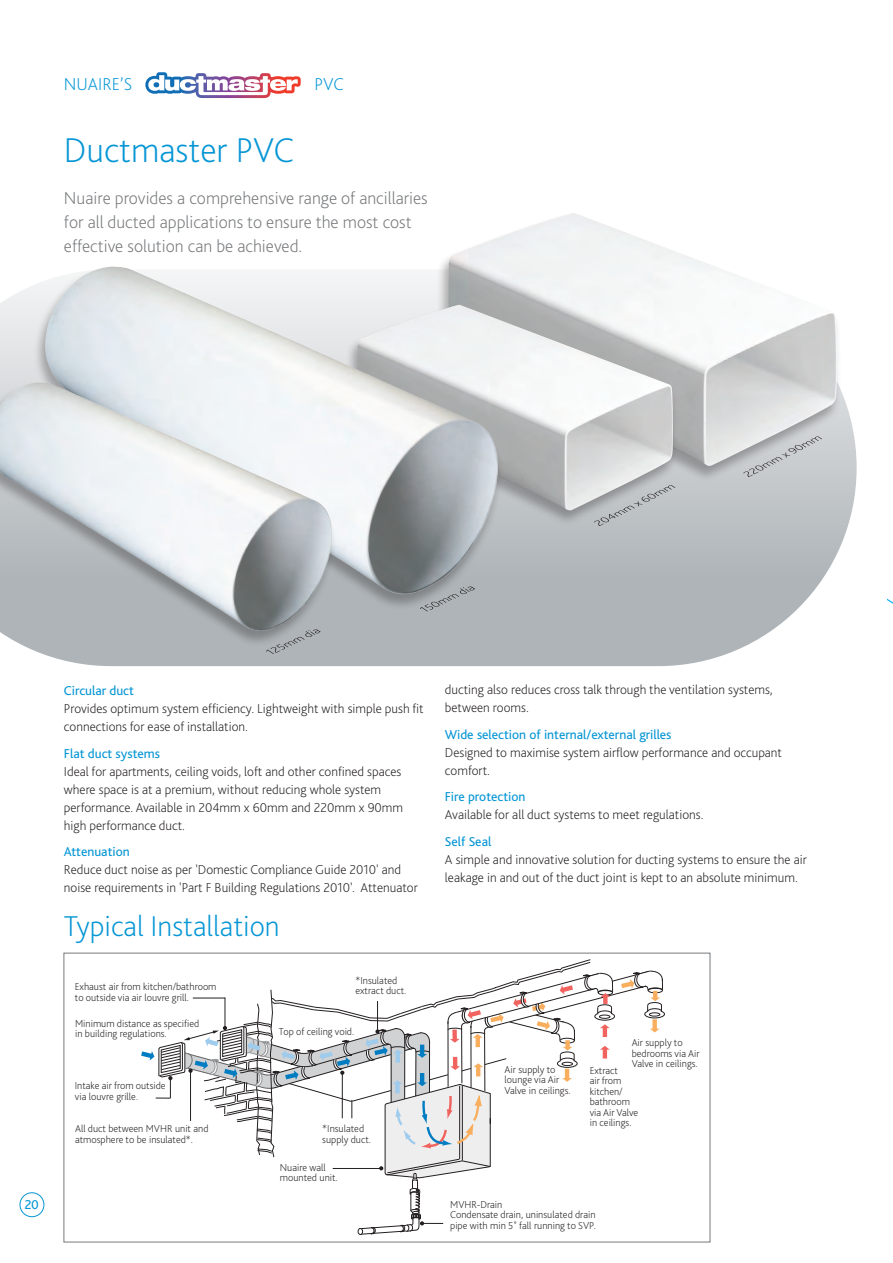
<style>
.page{position:relative;width:893px;height:1263px;background:#fff}
.page>*{position:absolute;margin:0;border:0;box-sizing:border-box;transform-origin:0 0}
.t1{font:200 36px "Bliss 2";color:#0696d5}
.t2{font:200 30px "Bliss 2";color:#0696d5}
.t3{font:200 18px/24px "Bliss 2";color:#76787b}
.t4{font:200 18px "Bliss 2";color:#0696d5}
.t5{font:200 13.5px/18px "Bliss 2";color:#231f20}
.t6{font:13.5px "Bliss";color:#0696d5}
.t7{font:200 10.5px/10.5px "Bliss 2";color:#231f20}
</style>
<div class="page">
<div style="left:20px;top:1192px;width:24px;height:25px;border:1px solid #0696d5;border-radius:50%"></div>
<svg style="left:145px;top:72px;width:156px;height:26px"></svg>
<svg style="left:0;top:286px;width:857px;height:380px;fill:#afb5b9"></svg>
<div style="left:436px;top:212px;width:405px;height:270px;background:#231f20;opacity:.33"></div>
<img style="left:448px;top:213px;width:389px;height:254px">
<div style="left:345px;top:304px;width:333px;height:222px;background:#231f20;opacity:.33"></div>
<img style="left:504px;top:305px;width:169px;height:207px">
<img style="left:41px;top:266px;width:463px;height:331px">
<div style="left:0;top:382px;width:337px;height:265px;background:#231f20;opacity:.33"></div>
<img style="left:0;top:382px;width:336px;height:251px">
<svg style="left:265px;top:627px;width:56px;height:28px"></svg>
<svg style="left:419px;top:584px;width:56px;height:28px"></svg>
<svg style="left:593px;top:484px;width:82px;height:42px"></svg>
<svg style="left:742px;top:435px;width:80px;height:42px"></svg>
<svg style="left:141px;top:959px;width:524px;height:276px"></svg>
<h3 class="t4" style="left:64px;top:73px;width:70px">NUAIRE’S</h3>
<h3 class="t4" style="left:315px;top:73px;width:31px">PVC</h3>
<h1 class="t1" style="left:64px;top:127px;width:232px">Ductmaster PVC</h1>
<h3 class="t3" style="left:64px;top:186px;width:365px">Nuaire provides a comprehensive range of ancillaries for all ducted applications to ensure the most cost effective solution can be achieved.</h3>
<p class="t6" style="left:25px;top:1197px;width:16px">20</p>
<p class="t6" style="left:64px;top:684px;width:71px">Circular duct</p>
<p class="t5" style="left:64px;top:699px;width:361px">Provides optimum system efficiency. Lightweight with simple push fit connections for ease of installation.</p>
<p class="t6" style="left:64px;top:746px;width:98px">Flat duct systems</p>
<p class="t5" style="left:64px;top:762px;width:341px">Ideal for apartments, ceiling voids, loft and other confined spaces where space is at a premium, without reducing whole system performance. Available in 204mm x 60mm and 220mm x 90mm high performance duct.</p>
<p class="t6" style="left:64px;top:845px;width:67px">Attenuation</p>
<p class="t5" style="left:64px;top:860px;width:355px">Reduce duct noise as per 'Domestic Compliance Guide 2010' and noise requirements in 'Part F Building Regulations 2010'. Attenuator</p>
<h2 class="t2" style="left:64px;top:907px;width:217px">Typical Installation</h2>
<p class="t7" style="left:75px;top:981px;width:143px">Exhaust air from kitchen/bathroom to outside via air louvre grill.</p>
<p class="t7" style="left:355px;top:975px;width:52px">*Insulated extract duct.</p>
<p class="t7" style="left:279px;top:1026px;width:77px">Top of ceiling void.</p>
<p class="t7" style="left:75px;top:1018px;width:126px">Minimum distance as specified in building regulations.</p>
<p class="t7" style="left:75px;top:1080px;width:92px">Intake air from outside via louvre grille.</p>
<p class="t7" style="left:75px;top:1123px;width:135px">All duct between MVHR unit and atmosphere to be insulated*.</p>
<p class="t7" style="left:322px;top:1123px;width:50px">*Insulated supply duct.</p>
<p class="t7" style="left:280px;top:1162px;width:59px">Nuaire wall mounted unit.</p>
<p class="t5" style="left:445px;top:681px;width:329px">ducting also reduces cross talk through the ventilation systems, between rooms.</p>
<p class="t6" style="left:445px;top:727px;width:228px">Wide selection of internal/external grilles</p>
<p class="t5" style="left:445px;top:743px;width:339px">Designed to maximise system airflow performance and occupant comfort.</p>
<p class="t6" style="left:445px;top:790px;width:82px">Fire protection</p>
<p class="t5" style="left:445px;top:805px;width:260px">Available for all duct systems to meet regulations.</p>
<p class="t6" style="left:445px;top:834px;width:48px">Self Seal</p>
<p class="t5" style="left:445px;top:850px;width:363px">A simple and innovative solution for ducting systems to ensure the air leakage in and out of the duct joint is kept to an absolute minimum.</p>
<p class="t7" style="left:632px;top:1037px;width:69px">Air supply to bedrooms via Air<br>Valve in ceilings.</p>
<p class="t7" style="left:505px;top:1064px;width:68px">Air supply to lounge via Air<br>Valve in ceilings.</p>
<p class="t7" style="left:590px;top:1064px;width:50px">Extract<br>air from kitchen/ bathroom via Air Valve in ceilings.</p>
<p class="t7" style="left:450px;top:1199px;width:147px">MVHR-Drain<br>Condensate drain, uninsulated drain pipe with min 5˚ fall running to SVP.</p>
</div>
